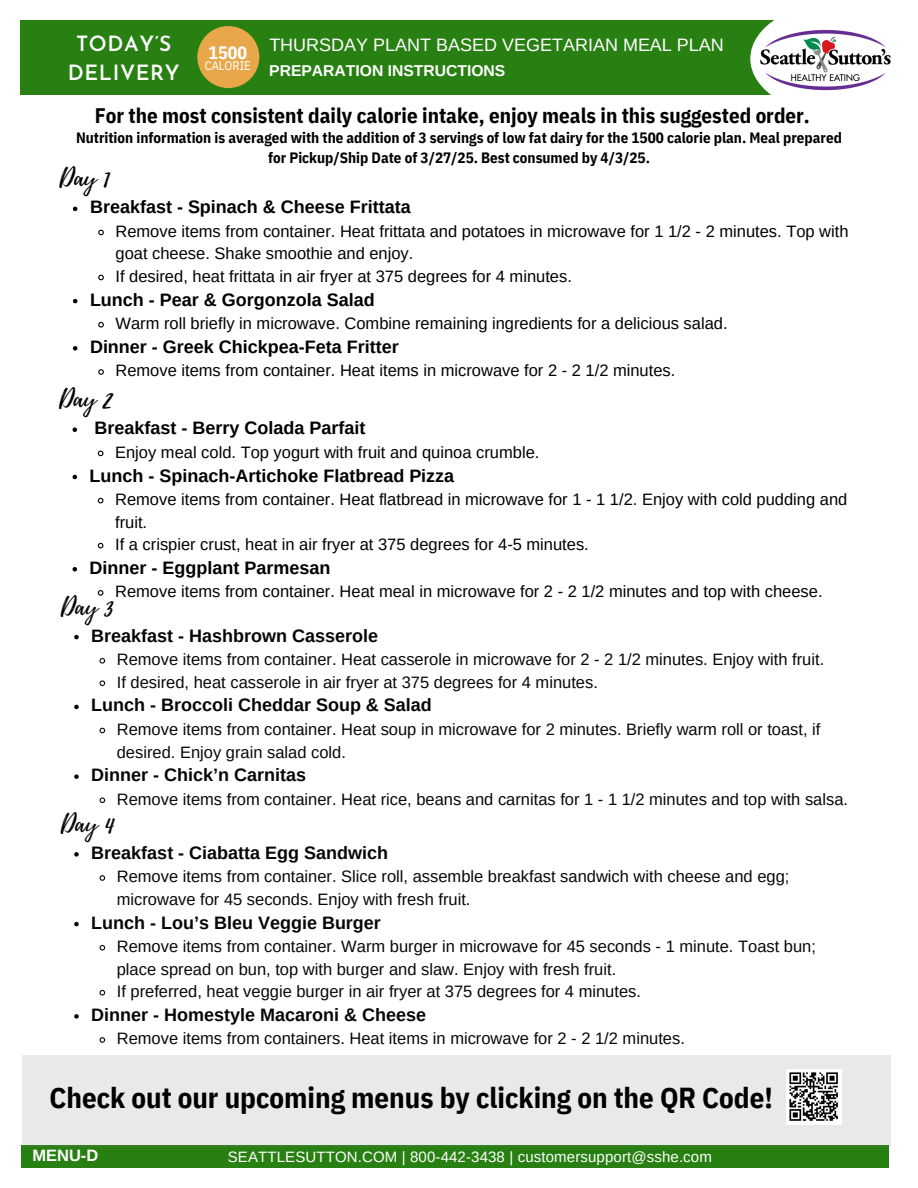
<style>
.page{position:relative;width:918px;height:1188px;background:#fff}
.page>*{position:absolute;margin:0;border:0;box-sizing:border-box;transform-origin:0 0}
.t1{font:700 28.95px "IBM Plex Sans Cond";color:#000}
.t2{font:24px "Playlist Script";color:#000}
.t3{font:700 21px "IBM Plex Sans Cond";color:#000}
.t4{font:600 21px/29.2px "Josefin Sans";letter-spacing:.03em;color:#fff;text-align:center}
.t5{font:700 18px "Arimo";color:#000}
.t6{font:18px "Arimo";color:#fff}
.t7{font:700 18px "IBM Plex Sans Cond";color:#fff}
.t8{font:16.5px/22.5px "Arimo";color:#000}
.t9{font:700 16.5px "Arimo";color:#fff}
.t10{font:700 15.75px "Arimo";color:#fff}
.t11{font:700 15px/20.2px "IBM Plex Sans Cond";color:#000;text-align:center}
.t12{font:15px "Arimo";letter-spacing:.01em;color:#fff}
.t13{font:12.45px "IBM Plex Sans Cond";color:#fff}
</style>
<div class="page">
<div style="left:21px;top:20px;width:845px;height:74px;background:#288012"></div>
<svg style="left:750px;top:20px;width:116px;height:75px"></svg>
<div style="left:21px;top:1145px;width:868px;height:23px;background:#288012"></div>
<div style="left:197px;top:26px;width:62px;height:62px;background:#e8a84a;border-radius:50%"></div>
<img style="left:752px;top:24px;width:139px;height:71px">
<svg style="left:73px;top:207px;width:4px;height:4px"></svg>
<svg style="left:98px;top:229px;width:6px;height:7px"></svg>
<svg style="left:98px;top:274px;width:6px;height:7px"></svg>
<svg style="left:73px;top:299px;width:4px;height:4px"></svg>
<svg style="left:98px;top:321px;width:6px;height:7px"></svg>
<svg style="left:73px;top:346px;width:4px;height:5px"></svg>
<svg style="left:98px;top:369px;width:6px;height:6px"></svg>
<svg style="left:73px;top:428px;width:4px;height:4px"></svg>
<svg style="left:97px;top:450px;width:7px;height:7px"></svg>
<svg style="left:73px;top:475px;width:4px;height:4px"></svg>
<svg style="left:97px;top:497px;width:7px;height:7px"></svg>
<svg style="left:97px;top:542px;width:7px;height:7px"></svg>
<svg style="left:73px;top:567px;width:4px;height:5px"></svg>
<svg style="left:97px;top:590px;width:7px;height:6px"></svg>
<svg style="left:74px;top:635px;width:5px;height:4px"></svg>
<svg style="left:99px;top:658px;width:7px;height:6px"></svg>
<svg style="left:99px;top:680px;width:7px;height:7px"></svg>
<svg style="left:74px;top:705px;width:5px;height:4px"></svg>
<svg style="left:99px;top:727px;width:7px;height:7px"></svg>
<svg style="left:74px;top:774px;width:5px;height:5px"></svg>
<svg style="left:99px;top:797px;width:7px;height:7px"></svg>
<svg style="left:74px;top:852px;width:5px;height:5px"></svg>
<svg style="left:99px;top:875px;width:7px;height:6px"></svg>
<svg style="left:74px;top:922px;width:5px;height:4px"></svg>
<svg style="left:99px;top:944px;width:7px;height:7px"></svg>
<svg style="left:99px;top:989px;width:7px;height:7px"></svg>
<svg style="left:74px;top:1014px;width:5px;height:5px"></svg>
<svg style="left:99px;top:1037px;width:7px;height:6px"></svg>
<div style="left:22px;top:1056px;width:868px;height:91px;background:#e9e9e9"></div>
<div style="left:786px;top:1069px;width:55px;height:55px;background:#fff"></div>
<svg style="left:789px;top:1072px;width:49px;height:49px"></svg>
<p class="t4" style="left:68px;top:31px;width:113px">TODAY’S<br>DELIVERY</p>
<h3 class="t7" style="left:208px;top:40px;width:40px">1500</h3>
<h6 class="t13" style="left:205px;top:57px;width:48px">CALORIE</h6>
<p class="t6" style="left:269px;top:35px;width:456px">THURSDAY PLANT BASED VEGETARIAN MEAL PLAN</p>
<p class="t10" style="left:269px;top:62px;width:238px">PREPARATION INSTRUCTIONS</p>
<h2 class="t3" style="left:95px;top:102px;width:717px">For the most consistent daily calorie intake, enjoy meals in this suggested order.</h2>
<p class="t2" style="left:59px;top:161px;width:52px">Day 1</p>
<p class="t5" style="left:90px;top:197px;width:322px">Breakfast - Spinach &amp; Cheese Frittata</p>
<p class="t8" style="left:116px;top:220px;width:735px">Remove items from container. Heat frittata and potatoes in microwave for 1 1/2 - 2 minutes. Top with goat cheese. Shake smoothie and enjoy.</p>
<p class="t8" style="left:116px;top:265px;width:458px">If desired, heat frittata in air fryer at 375 degrees for 4 minutes.</p>
<p class="t5" style="left:90px;top:289px;width:286px">Lunch - Pear &amp; Gorgonzola Salad</p>
<p class="t8" style="left:116px;top:312px;width:614px">Warm roll briefly in microwave. Combine remaining ingredients for a delicious salad.</p>
<p class="t5" style="left:90px;top:337px;width:310px">Dinner - Greek Chickpea-Feta Fritter</p>
<h2 class="t8" style="left:116px;top:360px;width:561px">Remove items from container. Heat items in microwave for 2 - 2 1/2 minutes.</h2>
<p class="t2" style="left:59px;top:382px;width:55px">Day 2</p>
<p class="t5" style="left:95px;top:418px;width:272px">Breakfast - Berry Colada Parfait</p>
<p class="t8" style="left:115px;top:441px;width:426px">Enjoy meal cold. Top yogurt with fruit and quinoa crumble.</p>
<p class="t5" style="left:90px;top:465px;width:366px">Lunch - Spinach-Artichoke Flatbread Pizza</p>
<p class="t8" style="left:115px;top:488px;width:734px">Remove items from container. Heat flatbread in microwave for 1 - 1 1/2. Enjoy with cold pudding and fruit.</p>
<p class="t8" style="left:115px;top:533px;width:475px">If a crispier crust, heat in air fryer at 375 degrees for 4-5 minutes.</p>
<p class="t5" style="left:90px;top:557px;width:242px">Dinner - Eggplant Parmesan</p>
<h2 class="t8" style="left:115px;top:580px;width:709px">Remove items from container. Heat meal in microwave for 2 - 2 1/2 minutes and top with cheese.</h2>
<p class="t11" style="left:76px;top:127px;width:767px">Nutrition information is averaged with the addition of 3 servings of low fat dairy for the 1500 calorie plan. Meal prepared for Pickup/Ship Date of 3/27/25. Best consumed by 4/3/25.</p>
<h2 class="t2" style="left:61px;top:589px;width:54px">Day 3</h2>
<p class="t5" style="left:91px;top:625px;width:288px">Breakfast - Hashbrown Casserole</p>
<p class="t8" style="left:117px;top:648px;width:709px">Remove items from container. Heat casserole in microwave for 2 - 2 1/2 minutes. Enjoy with fruit.<br>If desired, heat casserole in air fryer at 375 degrees for 4 minutes.</p>
<p class="t5" style="left:91px;top:695px;width:342px">Lunch - Broccoli Cheddar Soup &amp; Salad</p>
<p class="t8" style="left:117px;top:718px;width:705px">Remove items from container. Heat soup in microwave for 2 minutes. Briefly warm roll or toast, if desired. Enjoy grain salad cold.</p>
<p class="t5" style="left:91px;top:765px;width:216px">Dinner - Chick’n Carnitas</p>
<p class="t8" style="left:117px;top:788px;width:733px">Remove items from container. Heat rice, beans and carnitas for 1 - 1 1/2 minutes and top with salsa.</p>
<h2 class="t2" style="left:61px;top:806px;width:55px">Day 4</h2>
<p class="t5" style="left:91px;top:843px;width:298px">Breakfast - Ciabatta Egg Sandwich</p>
<p class="t8" style="left:117px;top:866px;width:674px">Remove items from container. Slice roll, assemble breakfast sandwich with cheese and egg; microwave for 45 seconds. Enjoy with fresh fruit.</p>
<p class="t5" style="left:91px;top:912px;width:291px">Lunch - Lou’s Bleu Veggie Burger</p>
<p class="t8" style="left:117px;top:935px;width:701px">Remove items from container. Warm burger in microwave for 45 seconds - 1 minute. Toast bun; place spread on bun, top with burger and slaw. Enjoy with fresh fruit.<br>If preferred, heat veggie burger in air fryer at 375 degrees for 4 minutes.</p>
<p class="t5" style="left:91px;top:1005px;width:336px">Dinner - Homestyle Macaroni &amp; Cheese</p>
<p class="t8" style="left:117px;top:1028px;width:570px">Remove items from containers. Heat items in microwave for 2 - 2 1/2 minutes.</p>
<p class="t1" style="left:49px;top:1079px;width:725px">Check out our upcoming menus by clicking on the QR Code!</p>
<h4 class="t9" style="left:32px;top:1146px;width:67px">MENU-D</h4>
<p class="t12" style="left:228px;top:1149px;width:486px">SEATTLESUTTON.COM | 800-442-3438 | customersupport@sshe.com</p>
</div>
